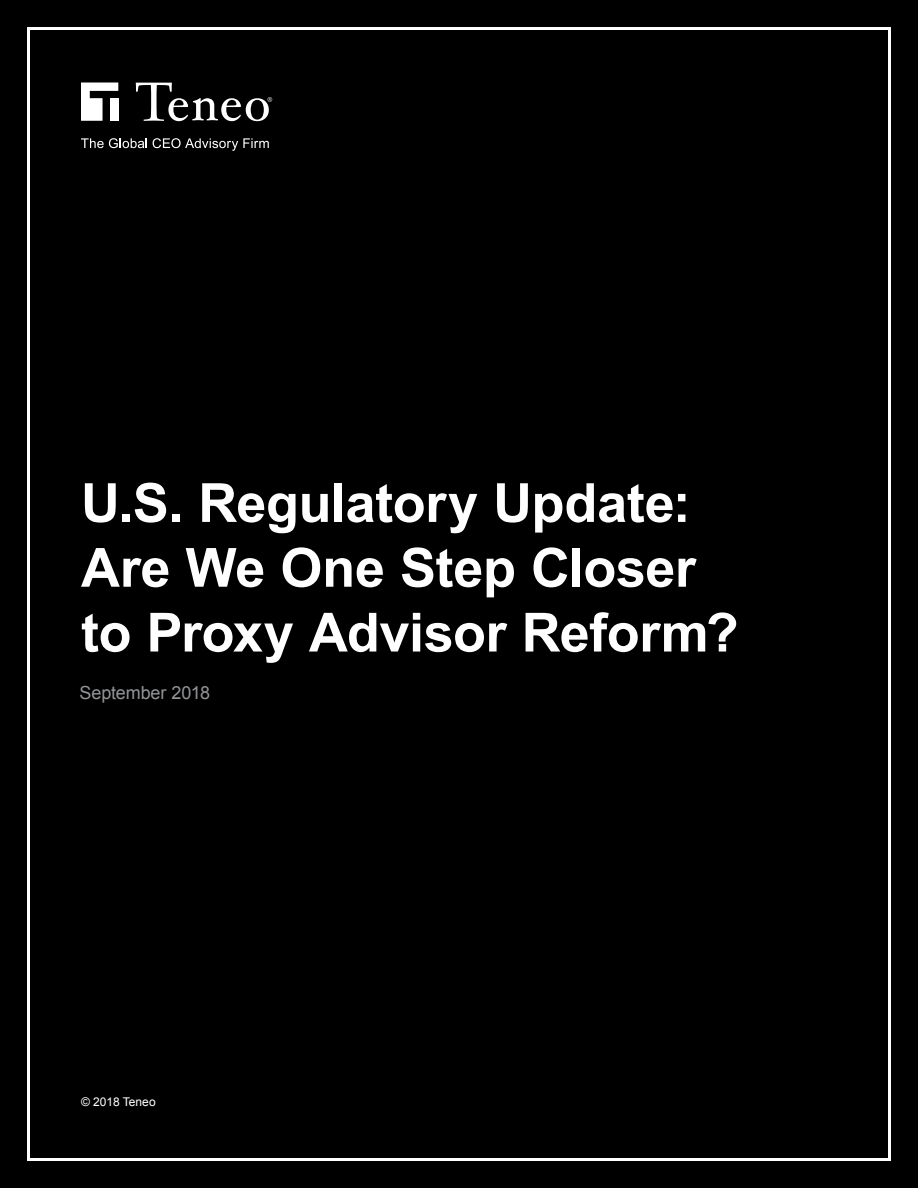
<style>
.page{position:relative;width:918px;height:1188px;background:#000}
.page>*{position:absolute;margin:0;border:0;box-sizing:border-box;transform-origin:0 0}
.t1{font:700 54px/64.8px "Arial";letter-spacing:-.005em;color:#fff}
.t2{font:18px "Arial";letter-spacing:-.005em;color:#939598}
.t3{font:12px "Arial";color:#fff}
</style>
<div class="page">
<svg style="left:81px;top:82px;width:37px;height:39px"></svg>
<svg style="left:136px;top:83px;width:136px;height:38px"></svg>
<svg style="left:81px;top:138px;width:66px;height:10px"></svg>
<svg style="left:153px;top:138px;width:116px;height:13px"></svg>
<p class="t1" style="left:81px;top:472px;width:659px">U.S. Regulatory Update:<br>Are We One Step Closer to Proxy Advisor Reform?</p>
<p class="t2" style="left:80px;top:681px;width:132px">September 2018</p>
<p class="t3" style="left:81px;top:1093px;width:76px">© 2018 Teneo</p>
</div>
